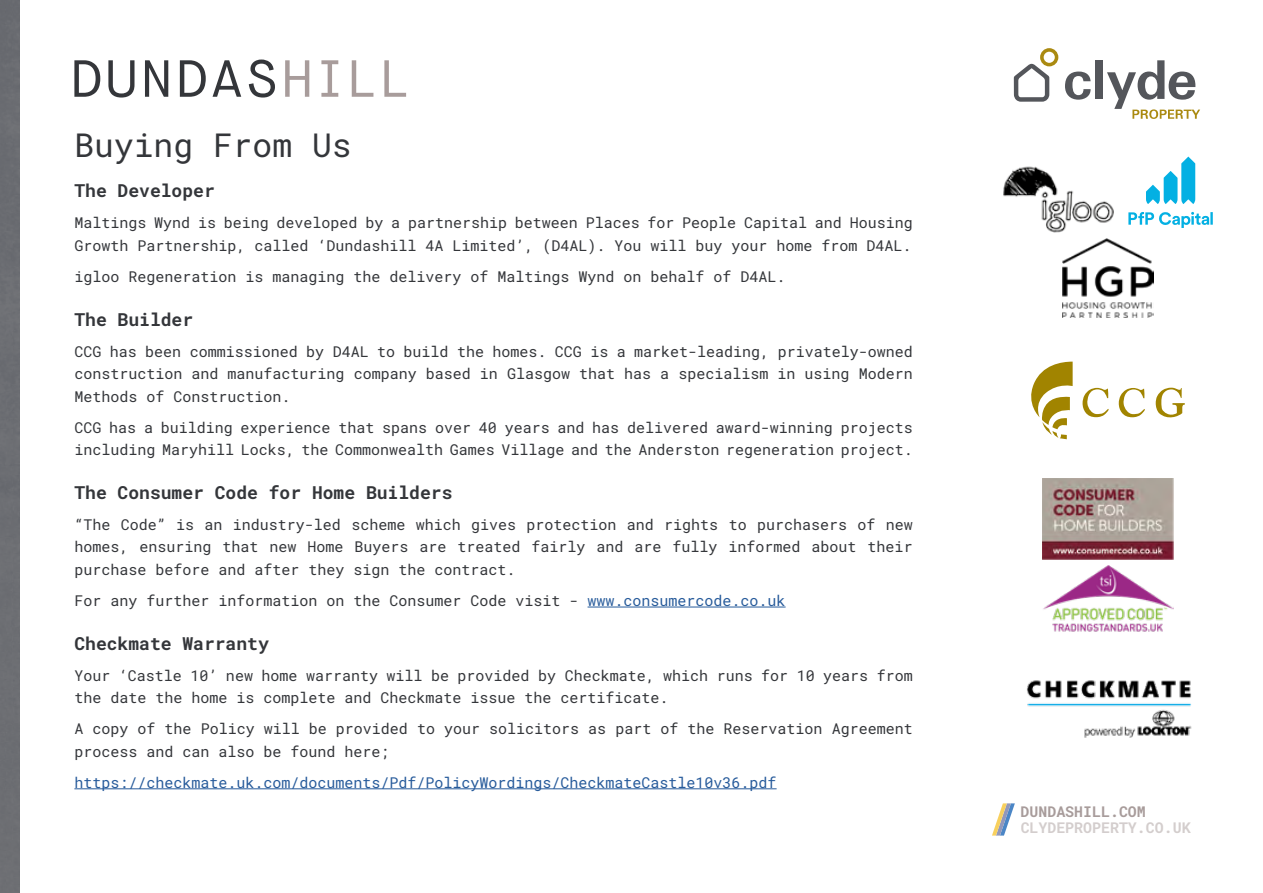
<style>
.page{position:relative;width:1263px;height:893px;background:#fff}
.page>*{position:absolute;margin:0;border:0;box-sizing:border-box;transform-origin:0 0}
.t1{font:33px "Roboto Mono";color:#34363a}
.t2{font:18px "Roboto Mono";color:#34363a}
.t3{font:15px/22.5px "Roboto Mono";color:#34363a}
.t4{font:15px "Roboto Mono";color:#275b9b}
.t5{font:14.85px "Roboto Mono";color:#a89c9b}
.s1{color:#275b9b}
</style>
<div class="page">
<svg style="left:74px;top:60px;width:26px;height:37px"></svg>
<svg style="left:108px;top:60px;width:26px;height:38px"></svg>
<svg style="left:145px;top:60px;width:23px;height:37px"></svg>
<svg style="left:180px;top:60px;width:26px;height:37px"></svg>
<svg style="left:213px;top:60px;width:28px;height:37px"></svg>
<svg style="left:249px;top:60px;width:26px;height:38px"></svg>
<svg style="left:285px;top:60px;width:24px;height:37px"></svg>
<svg style="left:321px;top:60px;width:17px;height:37px"></svg>
<svg style="left:352px;top:60px;width:21px;height:37px"></svg>
<svg style="left:384px;top:60px;width:22px;height:37px"></svg>
<hr style="left:587px;top:607px;width:199px;height:1px;background:#275b9b">
<hr style="left:74px;top:788px;width:703px;height:1px;background:#275b9b">
<img style="left:1027px;top:680px;width:164px;height:58px">
<img style="left:1043px;top:478px;width:130px;height:81px">
<img style="left:1043px;top:565px;width:130px;height:67px">
<div style="left:0;top:0;width:19px;height:893px;background:#6c6e72"></div>
<svg style="left:1065px;top:72px;width:25px;height:28px"></svg>
<div style="left:1096px;top:60px;width:7px;height:39px;background:#54565b"></div>
<svg style="left:1107px;top:60px;width:93px;height:59px"></svg>
<svg style="left:1014px;top:48px;width:44px;height:54px"></svg>
<svg style="left:992px;top:803px;width:23px;height:33px"></svg>
<img style="left:1063px;top:239px;width:90px;height:79px">
<svg style="left:1031px;top:362px;width:42px;height:77px"></svg>
<svg style="left:1119px;top:388px;width:26px;height:29px"></svg>
<svg style="left:1156px;top:388px;width:29px;height:30px"></svg>
<svg style="left:1082px;top:388px;width:27px;height:29px"></svg>
<img style="left:1003px;top:166px;width:111px;height:67px">
<svg style="left:1146px;top:157px;width:49px;height:47px"></svg>
<svg style="left:1128px;top:212px;width:85px;height:16px"></svg>
<h1 class="t1" style="left:74px;top:122px;width:279px">Buying From Us</h1>
<p class="t2" style="left:74px;top:178px;width:142px">The Developer</p>
<p class="t3" style="left:74px;top:211px;width:840px">Maltings Wynd is being developed by a partnership between Places for People Capital and Housing<br>Growth Partnership, called ‘Dundashill 4A Limited’, (D4AL). You will buy your home from D4AL.</p>
<p class="t3" style="left:74px;top:265px;width:712px">igloo Regeneration is managing the delivery of Maltings Wynd on behalf of D4AL.</p>
<p class="t2" style="left:74px;top:307px;width:120px">The Builder</p>
<p class="t3" style="left:74px;top:340px;width:840px;text-align:justify">CCG has been commissioned by D4AL to build the homes. CCG is a market-leading, privately-owned construction and manufacturing company based in Glasgow that has a specialism in using Modern Methods of Construction.</p>
<p class="t3" style="left:74px;top:416px;width:840px">CCG has a building experience that spans over 40 years and has delivered award-winning projects including Maryhill Locks, the Commonwealth Games Village and the Anderston regeneration project.</p>
<p class="t2" style="left:74px;top:480px;width:380px">The Consumer Code for Home Builders</p>
<p class="t3" style="left:74px;top:513px;width:840px;text-align:justify">“The Code” is an industry-led scheme which gives protection and rights to purchasers of new homes, ensuring that new Home Buyers are treated fairly and are fully informed about their purchase before and after they sign the contract.</p>
<p class="t3" style="left:74px;top:589px;width:713px">For any further information on the Consumer Code visit - <span class="s1">www.consumercode.co.uk</span></p>
<p class="t2" style="left:74px;top:631px;width:196px">Checkmate Warranty</p>
<p class="t3" style="left:74px;top:664px;width:840px">Your ‘Castle 10’ new home warranty will be provided by Checkmate, which runs for 10 years from the date the home is complete and Checkmate issue the certificate.</p>
<p class="t3" style="left:74px;top:717px;width:840px">A copy of the Policy will be provided to your solicitors as part of the Reservation Agreement process and can also be found here;</p>
<p class="t4" style="left:74px;top:772px;width:703px">https://checkmate.uk.com/documents/Pdf/PolicyWordings/CheckmateCastle10v36.pdf</p>
<p class="t5" style="left:1020px;top:801px;width:127px">DUNDASHILL.COM</p>
<p class="t5" style="left:1020px;top:818px;width:172px">CLYDEPROPERTY.CO.UK</p>
</div>
